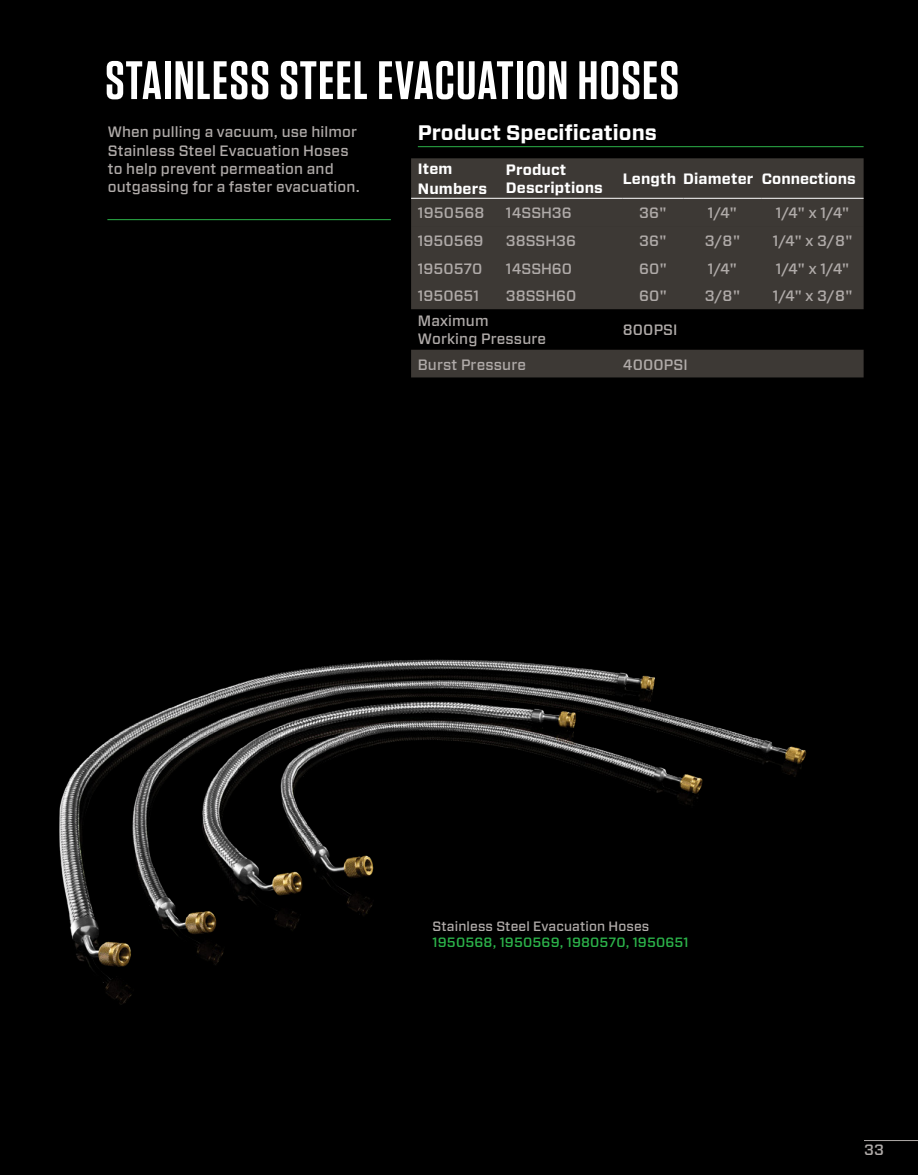
<style>
.page{position:relative;width:918px;height:1175px;background:#fff}
.page>*{position:absolute;margin:0;border:0;box-sizing:border-box;transform-origin:0 0}
.t1{font:600 54px "Tungsten";letter-spacing:.025em;color:#fff}
.t2{font:700 21px "Forza";color:#fff}
.t3{font:500 15px/18px "Forza";letter-spacing:.01em;color:#b0aba9}
.t4{font:700 15px/19.5px "Forza";letter-spacing:.01em;color:#fff}
.t5{font:500 13.5px "Forza";letter-spacing:.01em;color:#2cb34a}
.t6{font:500 13.5px "Forza";letter-spacing:.01em;color:#b0aba9}
</style>
<div class="page">
<div style="left:0;top:0;width:918px;height:1174px;background:#000"></div>
<div style="left:411px;top:158px;width:453px;height:68px;background:#3d3935"></div>
<svg style="left:411px;top:226px;width:453px;height:151px;fill:#3d3935"></svg>
<hr style="left:411px;top:198px;width:95px;height:1px;background:#fff">
<hr style="left:506px;top:198px;width:117px;height:1px;background:#fff">
<hr style="left:623px;top:198px;width:60px;height:1px;background:#fff">
<hr style="left:683px;top:198px;width:79px;height:1px;background:#fff">
<hr style="left:762px;top:198px;width:102px;height:1px;background:#fff">
<hr style="left:418px;top:146px;width:446px;height:1px;background:#2cb34a">
<img style="left:59px;top:659px;width:748px;height:346px">
<hr style="left:864px;top:1140px;width:54px;height:1px;background:#b0aba9">
<hr style="left:107px;top:219px;width:284px;height:1px;background:#2cb34a">
<h1 class="t1" style="left:105px;top:52px;width:575px">STAINLESS STEEL EVACUATION HOSES</h1>
<h2 class="t2" style="left:418px;top:118px;width:241px">Product Specifications</h2>
<p class="t4" style="left:418px;top:159px;width:71px">Item<br>Numbers</p>
<p class="t4" style="left:506px;top:161px;width:98px;line-height:18px">Product<br>Descriptions</p>
<p class="t4" style="left:623px;top:169px;width:235px">Length Diameter Connections</p>
<p class="t3" style="left:418px;top:204px;width:68px">1950568</p>
<p class="t3" style="left:506px;top:204px;width:67px">14SSH36</p>
<p class="t3" style="left:639px;top:204px;width:29px">36"</p>
<p class="t3" style="left:708px;top:204px;width:31px">1/4"</p>
<p class="t3" style="left:776px;top:204px;width:75px">1/4" x 1/4"</p>
<p class="t3" style="left:418px;top:232px;width:67px">1950569</p>
<p class="t3" style="left:506px;top:232px;width:72px">38SSH36</p>
<p class="t3" style="left:639px;top:232px;width:29px">36"</p>
<p class="t3" style="left:705px;top:232px;width:37px">3/8"</p>
<p class="t3" style="left:773px;top:232px;width:81px">1/4" x 3/8"</p>
<p class="t3" style="left:418px;top:259px;width:66px">1950570</p>
<p class="t3" style="left:506px;top:259px;width:68px">14SSH60</p>
<p class="t3" style="left:639px;top:259px;width:30px">60"</p>
<p class="t3" style="left:708px;top:259px;width:31px">1/4"</p>
<p class="t3" style="left:776px;top:259px;width:75px">1/4" x 1/4"</p>
<p class="t3" style="left:418px;top:287px;width:63px">1950651</p>
<p class="t3" style="left:506px;top:287px;width:72px">38SSH60</p>
<p class="t3" style="left:639px;top:287px;width:30px">60"</p>
<p class="t3" style="left:705px;top:287px;width:37px">3/8"</p>
<p class="t3" style="left:773px;top:287px;width:81px">1/4" x 3/8"</p>
<p class="t3" style="left:418px;top:312px;width:130px">Maximum<br>Working Pressure</p>
<p class="t3" style="left:623px;top:321px;width:56px">800PSI</p>
<p class="t3" style="left:418px;top:355px;width:110px">Burst Pressure</p>
<p class="t3" style="left:623px;top:355px;width:67px">4000PSI</p>
<p class="t3" style="left:108px;top:123px;width:254px">When pulling a vacuum, use hilmor Stainless Steel Evacuation Hoses to help prevent permeation and outgassing for a faster evacuation.</p>
<p class="t6" style="left:433px;top:917px;width:218px">Stainless Steel Evacuation Hoses</p>
<p class="t5" style="left:433px;top:933px;width:258px">1950568, 1950569, 1980570, 1950651</p>
<p class="t3" style="left:864px;top:1140px;width:21px">33</p>
</div>
